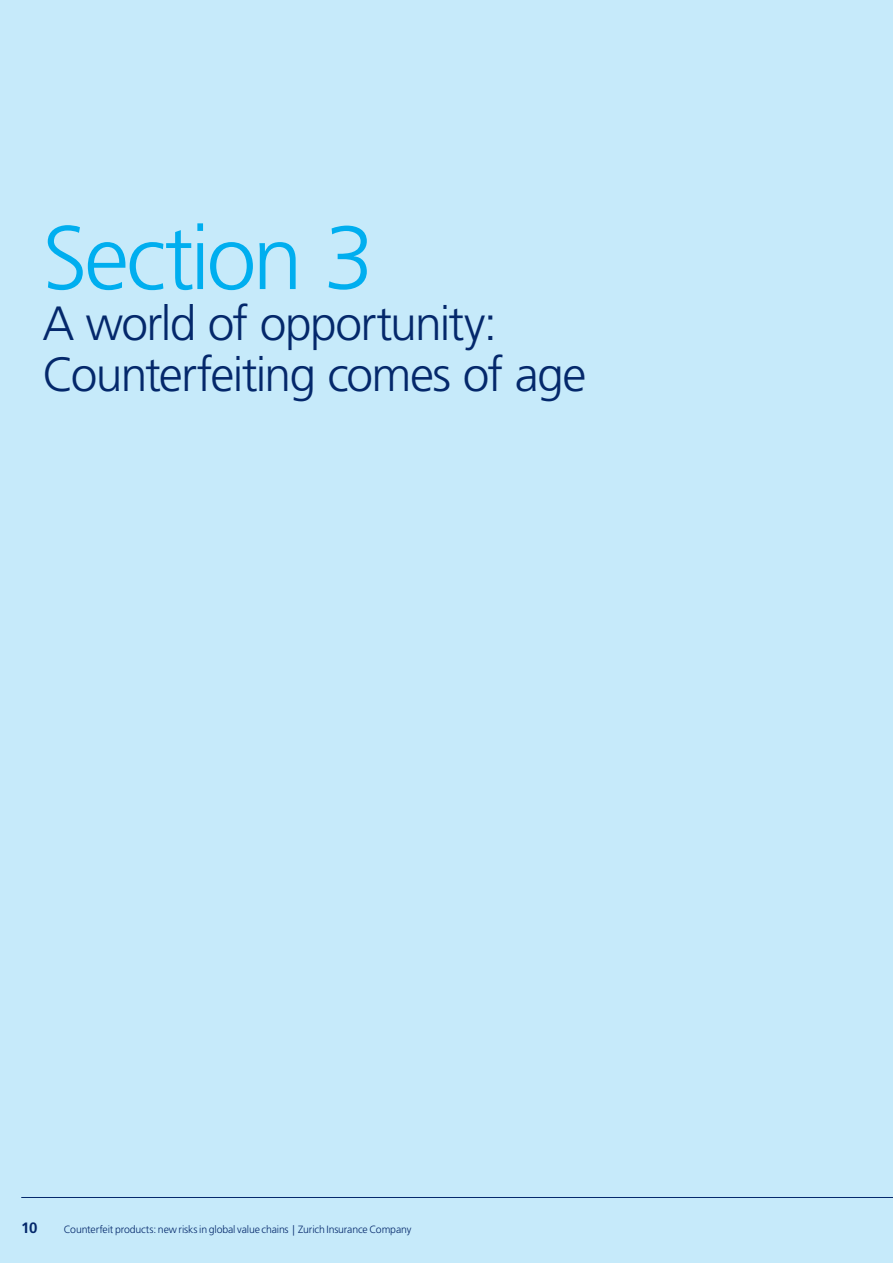
<style>
.page{position:relative;width:893px;height:1263px;background:#c6eafa}
.page>*{position:absolute;margin:0;border:0;box-sizing:border-box;transform-origin:0 0}
.t1{font:300 90px "Frutiger LT Std";letter-spacing:-.04em;color:#00aeef}
.t2{font:300 48px/51px "Frutiger LT Std";letter-spacing:-.035em;color:#04286b}
.t3{font:700 15px "Frutiger LT Std";color:#04286b}
.t4{font:300 10.5px "Frutiger LT Std";letter-spacing:-.015em;color:#04286b}
</style>
<div class="page">
<hr style="left:21px;top:1197px;width:872px;height:1px;background:#04286b">
<h1 class="t1" style="left:43px;top:207px;width:333px">Section 3</h1>
<h2 class="t2" style="left:43px;top:299px;width:545px">A world of opportunity:<br>Counterfeiting comes of age</h2>
<h3 class="t3" style="left:21px;top:1219px;width:18px">10</h3>
<p class="t4" style="left:64px;top:1224px;width:349px">Counterfeit products: new risks in global value chains | Zurich Insurance Company</p>
</div>
